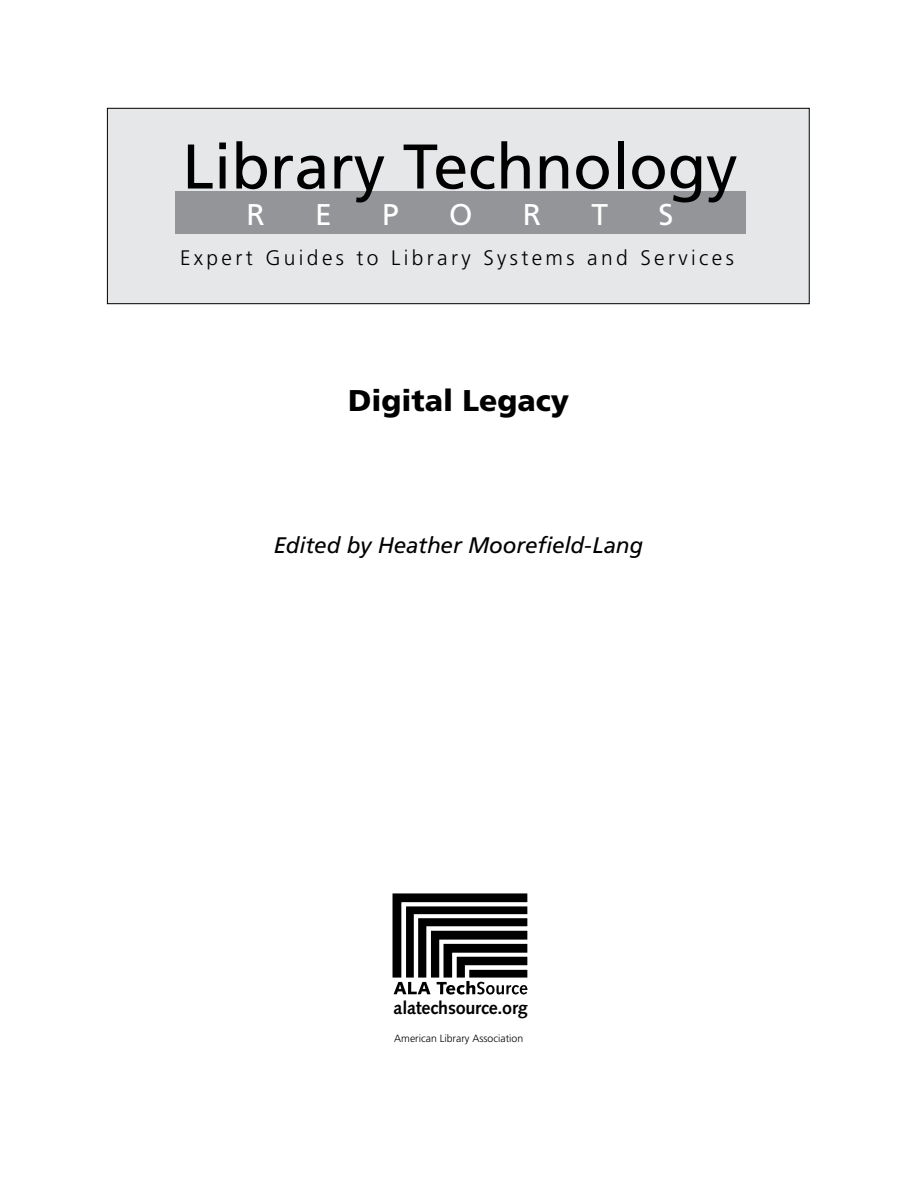
<style>
.page{position:relative;width:918px;height:1188px;background:#fff}
.page>*{position:absolute;margin:0;border:0;box-sizing:border-box;transform-origin:0 0}
.t1{font:63px "Frutiger";color:#000}
.t2{font:900 30px "Frutiger";color:#000}
.t3{font:30px "Frutiger";color:#fff}
.t4{font:italic 22.5px "Frutiger";letter-spacing:-.005em;color:#000}
.t5{font:300 21px "Frutiger";letter-spacing:.16em;color:#000}
.t6{font:700 18px "Syntax";letter-spacing:-.015em;color:#000}
.t7{font:300 10.5px "Frutiger";color:#000}
</style>
<div class="page">
<div style="left:107px;top:108px;width:702px;height:196px;background:#e6e7e8"></div>
<div style="left:107px;top:108px;width:703px;height:196px;border:1px solid #000"></div>
<div style="left:175px;top:192px;width:570px;height:42px;background:#939598"></div>
<img style="left:393px;top:893px;width:134px;height:102px">
<h1 class="t1" style="left:182px;top:130px;width:557px">Library Technology</h1>
<h2 class="t3" style="left:247px;top:196px;width:20px">R</h2>
<h2 class="t3" style="left:315px;top:196px;width:18px">E</h2>
<h2 class="t3" style="left:382px;top:196px;width:18px">P</h2>
<h2 class="t3" style="left:449px;top:196px;width:25px">O</h2>
<h2 class="t3" style="left:523px;top:196px;width:20px">R</h2>
<h2 class="t3" style="left:592px;top:196px;width:18px">T</h2>
<h2 class="t3" style="left:659px;top:196px;width:16px">S</h2>
<p class="t5" style="left:180px;top:246px;width:555px">Expert Guides to Library Systems and Services</p>
<h2 class="t2" style="left:348px;top:382px;width:222px">Digital Legacy</h2>
<p class="t4" style="left:274px;top:532px;width:371px">Edited by Heather Moorefield-Lang</p>
<p class="t6" style="left:394px;top:998px;width:136px">alatechsource.org</p>
<p class="t7" style="left:394px;top:1033px;width:130px">American Library Association</p>
</div>
